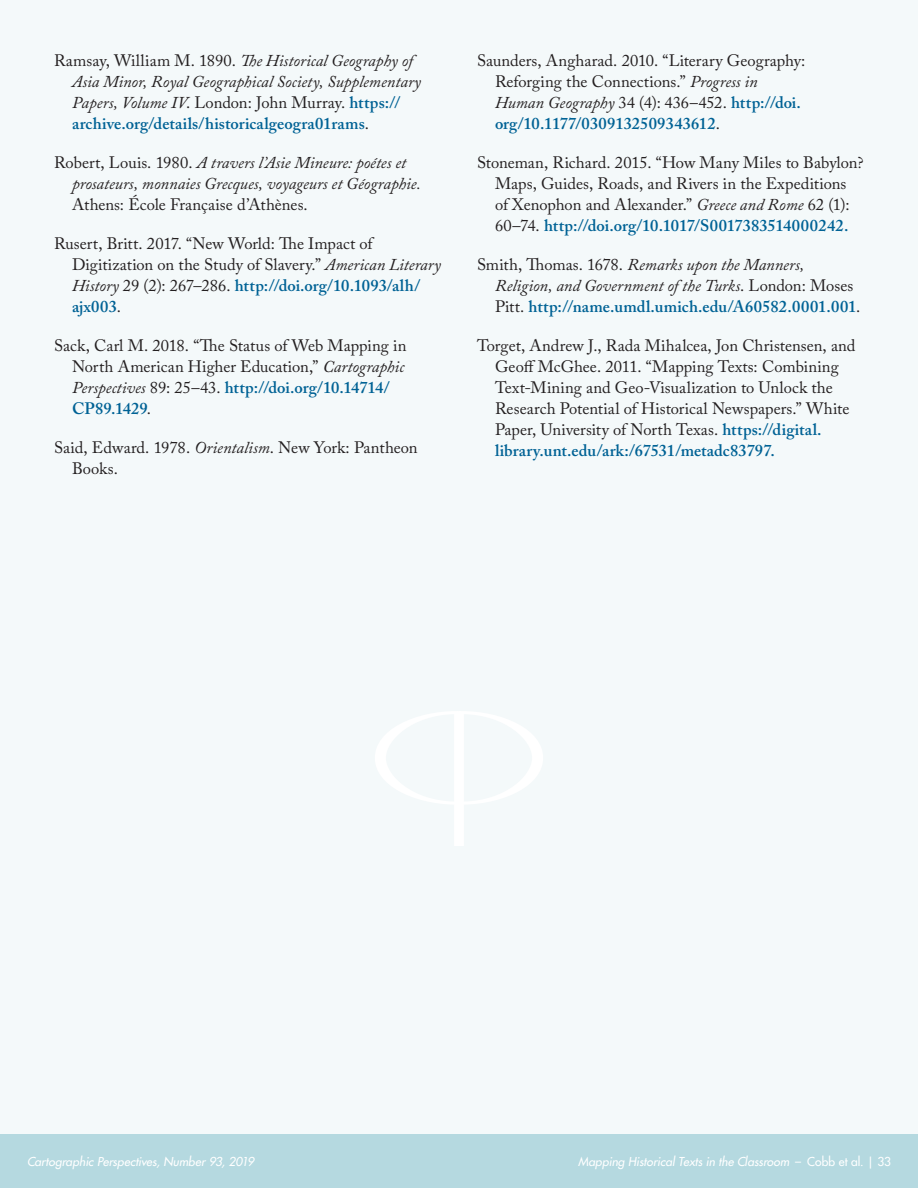
<style>
.page{position:relative;width:918px;height:1188px;background:#fff}
.page>*{position:absolute;margin:0;border:0;box-sizing:border-box;transform-origin:0 0}
.References{font:16.5px/21px "Adobe Caslon Pro";color:#231f20}
.References-2{font:italic 16.5px/21px "Adobe Caslon Pro";color:#231f20}
.t1{font:italic 500 12px "Futura Std";color:#fff}
.s1{font-style:normal}
.s2{font-weight:600;font-style:normal;color:#006295}
.s3{font-style:italic}
.s4{font-weight:600;color:#006295}
</style>
<div class="page">
<div style="left:0;top:1134px;width:918px;height:54px;background:#b5d9e0"></div>
<div style="left:0;top:0;width:918px;height:1134px;background:#f4f9fa"></div>
<svg style="left:375px;top:711px;width:168px;height:135px"></svg>
<p class="References-2" style="left:72px;top:50px;width:351px;text-indent:-18px"><span class="s1">Ramsay, William M. 1890.</span> The Historical Geography of Asia Minor, Royal Geographical Society, Supplementary Papers, Volume IV<span class="s1">. London: John Murray.</span> <span class="s2">https:// archive.org/details/historicalgeogra01rams</span><span class="s1">.</span></p>
<p class="References-2" style="left:72px;top:152px;width:351px;text-indent:-18px"><span class="s1">Robert, Louis. 1980.</span> A travers l’Asie Mineure: poétes et prosateurs, monnaies Grecques, voyageurs et Géographie.<br><span class="s1">Athens: École Française d’Athènes.</span></p>
<p class="References" style="left:72px;top:233px;width:370px;text-indent:-18px">Rusert, Britt. 2017. “New World: The Impact of Digitization on the Study of Slavery.” <span class="s3">American Literary History</span> 29 (2): 267–286. <span class="s4">http://doi.org/10.1093/alh/ ajx003</span>.</p>
<p class="References" style="left:72px;top:335px;width:336px;text-indent:-18px">Sack, Carl M. 2018. “The Status of Web Mapping in North American Higher Education,” <span class="s3">Cartographic Perspectives</span> 89: 25–43. <span class="s4">http://doi.org/10.14714/ CP89.1429</span>.</p>
<p class="References" style="left:72px;top:437px;width:347px;text-indent:-18px">Said, Edward. 1978. <span class="s3">Orientalism</span>. New York: Pantheon<br>Books.</p>
<p class="References" style="left:495px;top:50px;width:312px;text-indent:-18px">Saunders, Angharad. 2010. “Literary Geography:<br>Reforging the Connections.” <span class="s3">Progress in Human Geography</span> 34 (4): 436–452. <span class="s4">http://doi. org/10.1177/0309132509343612</span>.</p>
<p class="References" style="left:477px;top:152px;width:388px;text-align:center">Stoneman, Richard. 2015. “How Many Miles to Babylon?<br>Maps, Guides, Roads, and Rivers in the Expeditions<br>of Xenophon and Alexander.” <span class="s3">Greece and Rome</span> 62 (1):<br>60–74. <span class="s4">http://doi.org/10.1017/S0017383514000242.</span></p>
<p class="References-2" style="left:495px;top:254px;width:367px;text-indent:-18px"><span class="s1">Smith, Thomas. 1678.</span> Remarks upon the Manners,<br>Religion, and Government of the Turks<span class="s1">. London: Moses<br>Pitt.</span> <span class="s2">http://name.umdl.umich.edu/A60582.0001.001</span><span class="s1">.</span></p>
<p class="References" style="left:495px;top:335px;width:362px;text-indent:-18px">Torget, Andrew J., Rada Mihalcea, Jon Christensen, and Geoff McGhee. 2011. “Mapping Texts: Combining Text-Mining and Geo-Visualization to Unlock the Research Potential of Historical Newspapers.” White Paper, University of North Texas. <span class="s4">https://digital. library.unt.edu/ark:/67531/metadc83797.</span></p>
<p class="t1" style="left:27px;top:1154px;width:229px">Cartographic Perspectives, Number 93, 2019</p>
<p class="t1" style="left:578px;top:1154px;width:314px">Mapping Historical Texts in the Classroom <span class="s1">– Cobb et al. | 33</span></p>
</div>
